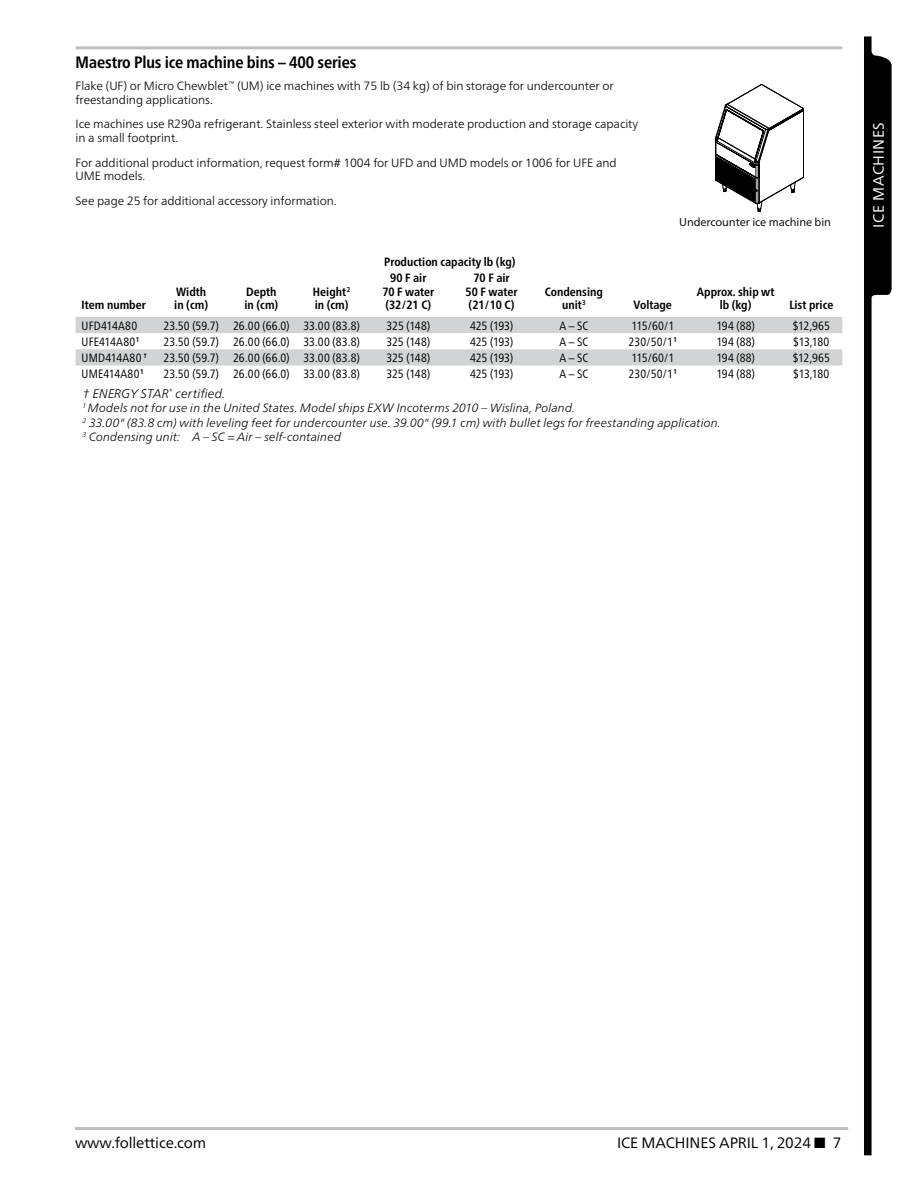
<style>
.page{position:relative;width:918px;height:1188px;background:#fff}
.page>*{position:absolute;margin:0;border:0;box-sizing:border-box;transform-origin:0 0}
.t1{font:700 condensed 16.5px "Frutiger Neue LT Pro";letter-spacing:-.01em;color:#000}
.t2{font:15px "Frutiger Neue LT Pro";letter-spacing:-.01em;color:#000}
.t3{font:15px "Frutiger Neue LT Pro";letter-spacing:.03em;color:#fff}
.t4{font:italic 300 12.6px "Frutiger Neue LT Pro";letter-spacing:.01em;color:#000}
.t5{font:300 12px/13.5px "Frutiger Neue LT Pro";letter-spacing:-.005em;color:#000}
.t6{font:condensed 12px "Frutiger Neue LT Pro";letter-spacing:.005em;color:#000}
.t7{font:italic 300 12px/14.4px "Frutiger Neue LT Pro";letter-spacing:.01em;color:#000}
.t8{font:700 condensed 12px/13.5px "Frutiger Neue LT Pro";color:#000;text-align:center}
.t9{font:11.25px "Frutiger Neue LT Pro";letter-spacing:-.01em;color:#000}
</style>
<div class="page">
<hr style="left:75px;top:1127px;width:773px;height:3px;background:#bcbec0">
<svg style="left:864px;top:36px;width:28px;height:1119px"></svg>
<hr style="left:76px;top:46px;width:766px;height:3px;background:#bcbec0">
<svg style="left:715px;top:84px;width:89px;height:128px"></svg>
<svg style="left:76px;top:317px;width:766px;height:49px"></svg>
<h1 class="t1" style="left:76px;top:52px;width:282px">Maestro Plus ice machine bins – 400 series</h1>
<p class="t5" style="left:76px;top:79px;width:540px">Flake (UF) or Micro Chewblet<sup>™</sup> (UM) ice machines with 75 lb (34 kg) of bin storage for undercounter or freestanding applications.</p>
<p class="t5" style="left:76px;top:117px;width:564px">Ice machines use R290a refrigerant. Stainless steel exterior with moderate production and storage capacity in a small footprint.</p>
<p class="t5" style="left:76px;top:155px;width:543px">For additional product information, request form# 1004 for UFD and UMD models or 1006 for UFE and<br>UME models.</p>
<p class="t5" style="left:76px;top:194px;width:261px">See page 25 for additional accessory information.</p>
<p class="t9" style="left:679px;top:215px;width:153px">Undercounter ice machine bin</p>
<p class="t8" style="left:82px;top:298px;width:66px">Item number</p>
<p class="t8" style="left:174px;top:285px;width:35px;text-align:left">Width in (cm)</p>
<p class="t8" style="left:244px;top:285px;width:35px;text-align:left">Depth in (cm)</p>
<p class="t8" style="left:313px;top:285px;width:39px;text-align:left">Height<sup>2 </sup>in (cm)</p>
<p class="t8" style="left:384px;top:255px;width:133px">Production capacity lb (kg)</p>
<p class="t8" style="left:382px;top:271px;width:53px">90 F air<br>70 F water (32/21 C)</p>
<p class="t8" style="left:466px;top:271px;width:53px">70 F air<br>50 F water (21/10 C)</p>
<p class="t8" style="left:545px;top:285px;width:60px">Condensing unit<sup>3</sup></p>
<p class="t8" style="left:634px;top:298px;width:40px">Voltage</p>
<p class="t8" style="left:697px;top:285px;width:79px">Approx. ship wt lb (kg)</p>
<p class="t8" style="left:789px;top:298px;width:46px">List price</p>
<p class="t6" style="left:82px;top:318px;width:57px">UFD414A80</p>
<p class="t6" style="left:163px;top:318px;width:198px">23.50 (59.7) 26.00 (66.0) 33.00 (83.8)</p>
<p class="t6" style="left:386px;top:318px;width:45px">325 (148)</p>
<p class="t6" style="left:470px;top:318px;width:45px">425 (193)</p>
<p class="t6" style="left:560px;top:318px;width:30px">A – SC</p>
<p class="t6" style="left:631px;top:318px;width:44px">115/60/1</p>
<p class="t6" style="left:716px;top:318px;width:40px">194 (88)</p>
<p class="t6" style="left:793px;top:318px;width:39px">$12,965</p>
<p class="t6" style="left:82px;top:335px;width:59px">UFE414A80<sup>1</sup></p>
<p class="t6" style="left:163px;top:335px;width:198px">23.50 (59.7) 26.00 (66.0) 33.00 (83.8)</p>
<p class="t6" style="left:386px;top:335px;width:45px">325 (148)</p>
<p class="t6" style="left:470px;top:335px;width:45px">425 (193)</p>
<p class="t6" style="left:560px;top:335px;width:30px">A – SC</p>
<p class="t6" style="left:629px;top:335px;width:50px">230/50/1<sup>1</sup></p>
<p class="t6" style="left:716px;top:335px;width:40px">194 (88)</p>
<p class="t6" style="left:793px;top:335px;width:38px">$13,180</p>
<p class="t6" style="left:82px;top:351px;width:67px">UMD414A80 <sup>†</sup></p>
<p class="t6" style="left:163px;top:351px;width:198px">23.50 (59.7) 26.00 (66.0) 33.00 (83.8)</p>
<p class="t6" style="left:386px;top:351px;width:45px">325 (148)</p>
<p class="t6" style="left:470px;top:351px;width:45px">425 (193)</p>
<p class="t6" style="left:560px;top:351px;width:30px">A – SC</p>
<p class="t6" style="left:631px;top:351px;width:44px">115/60/1</p>
<p class="t6" style="left:716px;top:351px;width:40px">194 (88)</p>
<p class="t6" style="left:793px;top:351px;width:39px">$12,965</p>
<p class="t6" style="left:82px;top:367px;width:64px">UME414A80<sup>1</sup></p>
<p class="t6" style="left:163px;top:367px;width:198px">23.50 (59.7) 26.00 (66.0) 33.00 (83.8)</p>
<p class="t6" style="left:386px;top:367px;width:45px">325 (148)</p>
<p class="t6" style="left:470px;top:367px;width:45px">425 (193)</p>
<p class="t6" style="left:560px;top:367px;width:30px">A – SC</p>
<p class="t6" style="left:629px;top:367px;width:50px">230/50/1<sup>1</sup></p>
<p class="t6" style="left:716px;top:367px;width:40px">194 (88)</p>
<p class="t6" style="left:793px;top:367px;width:38px">$13,180</p>
<p class="t4" style="left:83px;top:386px;width:144px">† ENERGY STAR<sup>®</sup> certified.</p>
<p class="t7" style="left:82px;top:401px;width:640px"><sup>1</sup> Models not for use in the United States. Model ships EXW Incoterms 2010 – Wislina, Poland.<br><sup>2</sup> 33.00" (83.8 cm) with leveling feet for undercounter use. 39.00" (99.1 cm) with bullet legs for freestanding application.<br><sup>3</sup> Condensing unit: A – SC = Air – self-contained</p>
<p class="t3" style="left:870px;top:228px;width:107px;rotate:-90deg">ICE MACHINES</p>
<p class="t2" style="left:75px;top:1134px;width:133px">www.follettice.com</p>
<p class="t2" style="left:617px;top:1134px;width:226px">ICE MACHINES APRIL 1, 2024 ■ 7</p>
</div>
